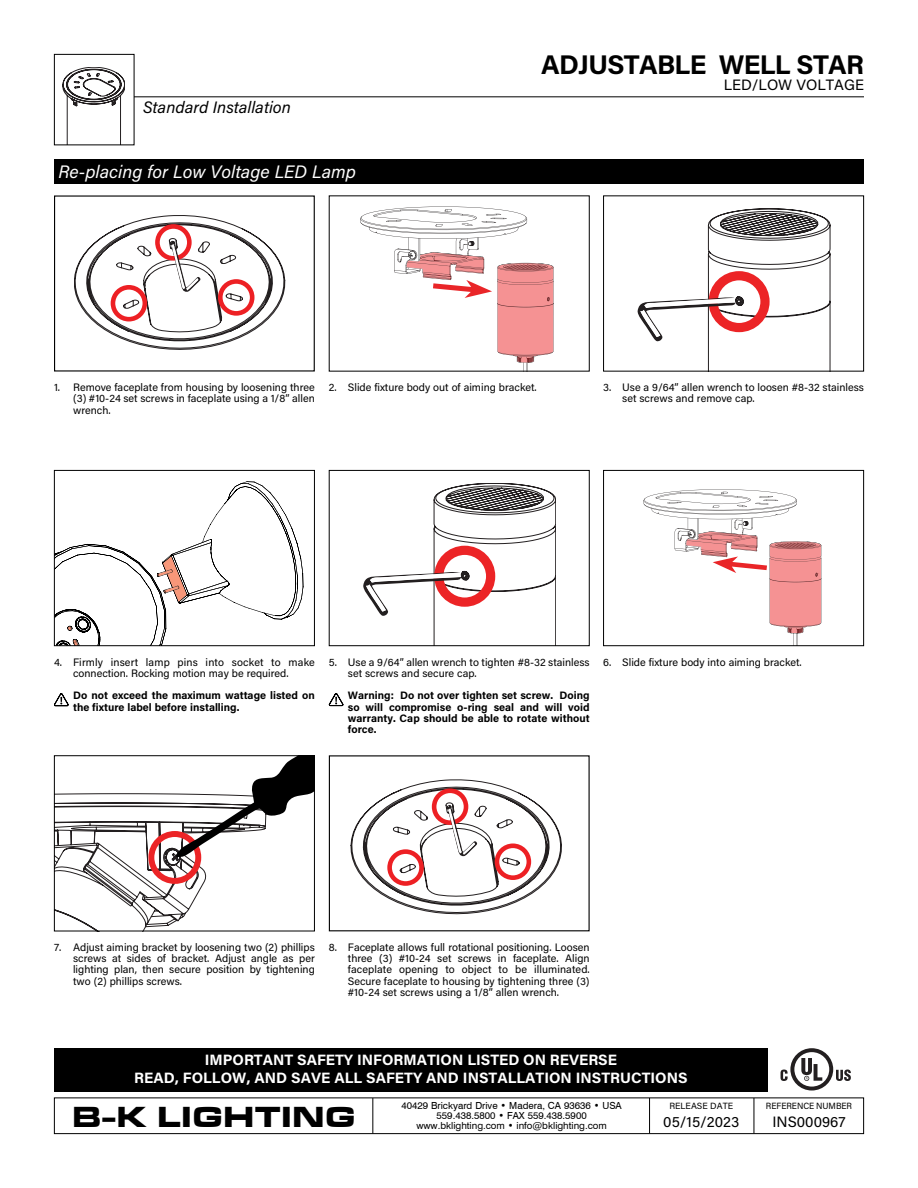
<style>
.page{position:relative;width:918px;height:1188px;background:#fff}
.page>*{position:absolute;margin:0;border:0;box-sizing:border-box;transform-origin:0 0}
.t1{font:30px "Microgramma D Bold Exte";letter-spacing:.055em;color:#000}
.t2{font:700 27px "Acumin Pro";letter-spacing:-.025em;color:#000}
.t3{font:italic 18px "Acumin Pro";color:#fff}
.t4{font:italic 16.5px "Acumin Pro";color:#000}
.t5{font:700 15px/18px "Acumin Pro";color:#fff;text-align:center}
.t6{font:15px "Acumin Pro";color:#000}
.t7{font:10.8px/11.2px "Acumin Pro";color:#000}
.t8{font:700 10.8px/11.2px "Acumin Pro";color:#000}
.t9{font:9.75px/9.8px "Swiss 721 BT";color:#000;text-align:center}
.t10{font:9px "Acumin Pro";color:#000;scale:.95 1}
.t11{font:9px "Acumin Pro";color:#000}
</style>
<div class="page">
<div style="left:54px;top:159px;width:810px;height:25px;background:#000"></div>
<svg style="left:360px;top:207px;width:194px;height:163px"></svg>
<svg style="left:74px;top:215px;width:211px;height:135px"></svg>
<div style="left:54px;top:195px;width:261px;height:177px;border:1px solid #000"></div>
<svg style="left:644px;top:489px;width:177px;height:155px"></svg>
<div style="left:603px;top:470px;width:261px;height:176px;border:1px solid #000"></div>
<svg style="left:56px;top:757px;width:257px;height:172px"></svg>
<div style="left:54px;top:755px;width:261px;height:176px;border:1px solid #000"></div>
<svg style="left:350px;top:779px;width:212px;height:135px"></svg>
<svg style="left:56px;top:481px;width:245px;height:163px"></svg>
<img style="left:68px;top:626px;width:11px;height:18px">
<div style="left:54px;top:470px;width:261px;height:176px;border:1px solid #000"></div>
<svg style="left:836px;top:1070px;width:15px;height:11px"></svg>
<svg style="left:790px;top:1048px;width:43px;height:43px"></svg>
<div style="left:794px;top:1052px;width:35px;height:35px;background:#fff;border-radius:50%"></div>
<svg style="left:801px;top:1058px;width:21px;height:23px"></svg>
<svg style="left:781px;top:1070px;width:7px;height:11px"></svg>
<div style="left:54px;top:1048px;width:714px;height:43px;background:#000"></div>
<div style="left:54px;top:1098px;width:810px;height:36px;border:1px solid #000"></div>
<hr style="left:754px;top:1098px;width:1px;height:35px;background:#000">
<hr style="left:649px;top:1098px;width:1px;height:35px;background:#000">
<hr style="left:372px;top:1098px;width:1px;height:35px;background:#000">
<hr style="left:124px;top:96px;width:740px;height:1px;background:#000">
<div style="left:54px;top:54px;width:80px;height:91px;background:#fff"></div>
<svg style="left:63px;top:67px;width:62px;height:76px"></svg>
<div style="left:54px;top:54px;width:80px;height:91px;border:1px solid #000"></div>
<svg style="left:330px;top:706px;width:13px;height:1px"></svg>
<svg style="left:329px;top:693px;width:14px;height:13px"></svg>
<svg style="left:54px;top:706px;width:14px;height:1px"></svg>
<svg style="left:54px;top:693px;width:15px;height:13px"></svg>
<svg style="left:638px;top:208px;width:192px;height:162px"></svg>
<div style="left:603px;top:195px;width:261px;height:177px;border:1px solid #000"></div>
<svg style="left:363px;top:483px;width:193px;height:161px"></svg>
<div style="left:329px;top:470px;width:261px;height:176px;border:1px solid #000"></div>
<h3 class="t4" style="left:143px;top:96px;width:149px">Standard Installation</h3>
<h3 class="t3" style="left:59px;top:159px;width:299px">Re-placing for Low Voltage LED Lamp</h3>
<h2 class="t2" style="left:541px;top:45px;width:324px">ADJUSTABLE WELL STAR</h2>
<h3 class="t6" style="left:724px;top:75px;width:142px">LED/LOW VOLTAGE</h3>
<p class="t7" style="left:73px;top:381px;width:243px;text-align:justify;text-indent:-19px">1. Remove faceplate from housing by loosening three (3) #10-24 set screws in faceplate using a 1/8” allen wrench.</p>
<p class="t7" style="left:329px;top:381px;width:209px">2. Slide fixture body out of aiming bracket.</p>
<p class="t7" style="left:622px;top:381px;width:243px;text-indent:-19px">3. Use a 9/64” allen wrench to loosen #8-32 stainless set screws and remove cap.</p>
<p class="t7" style="left:73px;top:656px;width:243px;text-indent:-19px">4. Firmly insert lamp pins into socket to make connection. Rocking motion may be required.</p>
<p class="t8" style="left:73px;top:690px;width:243px">Do not exceed the maximum wattage listed on the fixture label before installing.</p>
<p class="t7" style="left:348px;top:656px;width:243px;text-indent:-19px">5. Use a 9/64” allen wrench to tighten #8-32 stainless set screws and secure cap.</p>
<p class="t8" style="left:348px;top:690px;width:243px;text-align:justify">Warning: Do not over tighten set screw. Doing so will compromise o-ring seal and will void warranty. Cap should be able to rotate without force.</p>
<p class="t7" style="left:603px;top:656px;width:200px">6. Slide fixture body into aiming bracket.</p>
<p class="t7" style="left:73px;top:941px;width:243px;text-align:justify;text-indent:-19px">7. Adjust aiming bracket by loosening two (2) phillips screws at sides of bracket. Adjust angle as per lighting plan, then secure position by tightening two (2) phillips screws.</p>
<p class="t7" style="left:348px;top:941px;width:243px;text-align:justify;text-indent:-19px">8. Faceplate allows full rotational positioning. Loosen three (3) #10-24 set screws in faceplate. Align faceplate opening to object to be illuminated.<br>Secure faceplate to housing by tightening three (3) #10-24 set screws using a 1/8” allen wrench.</p>
<h3 class="t5" style="left:134px;top:1050px;width:555px">IMPORTANT SAFETY INFORMATION LISTED ON REVERSE<br>READ, FOLLOW, AND SAVE ALL SAFETY AND INSTALLATION INSTRUCTIONS</h3>
<p class="t11" style="left:669px;top:1099px;width:65px">RELEASE DATE</p>
<h3 class="t6" style="left:663px;top:1111px;width:77px">05/15/2023</h3>
<p class="t9" style="left:401px;top:1101px;width:222px">40429 Brickyard Drive • Madera, CA 93636 • USA<br>559.438.5800 • FAX 559.438.5900</p>
<h1 class="t1" style="left:73px;top:1097px;width:283px">B-K LIGHTING</h1>
<p class="t9" style="left:416px;top:1120px;width:192px">www.bklighting.com • info@bklighting.com</p>
<p class="t10" style="left:766px;top:1099px;width:92px">REFERENCE NUMBER</p>
<h3 class="t6" style="left:773px;top:1111px;width:75px">INS000967</h3>
</div>
